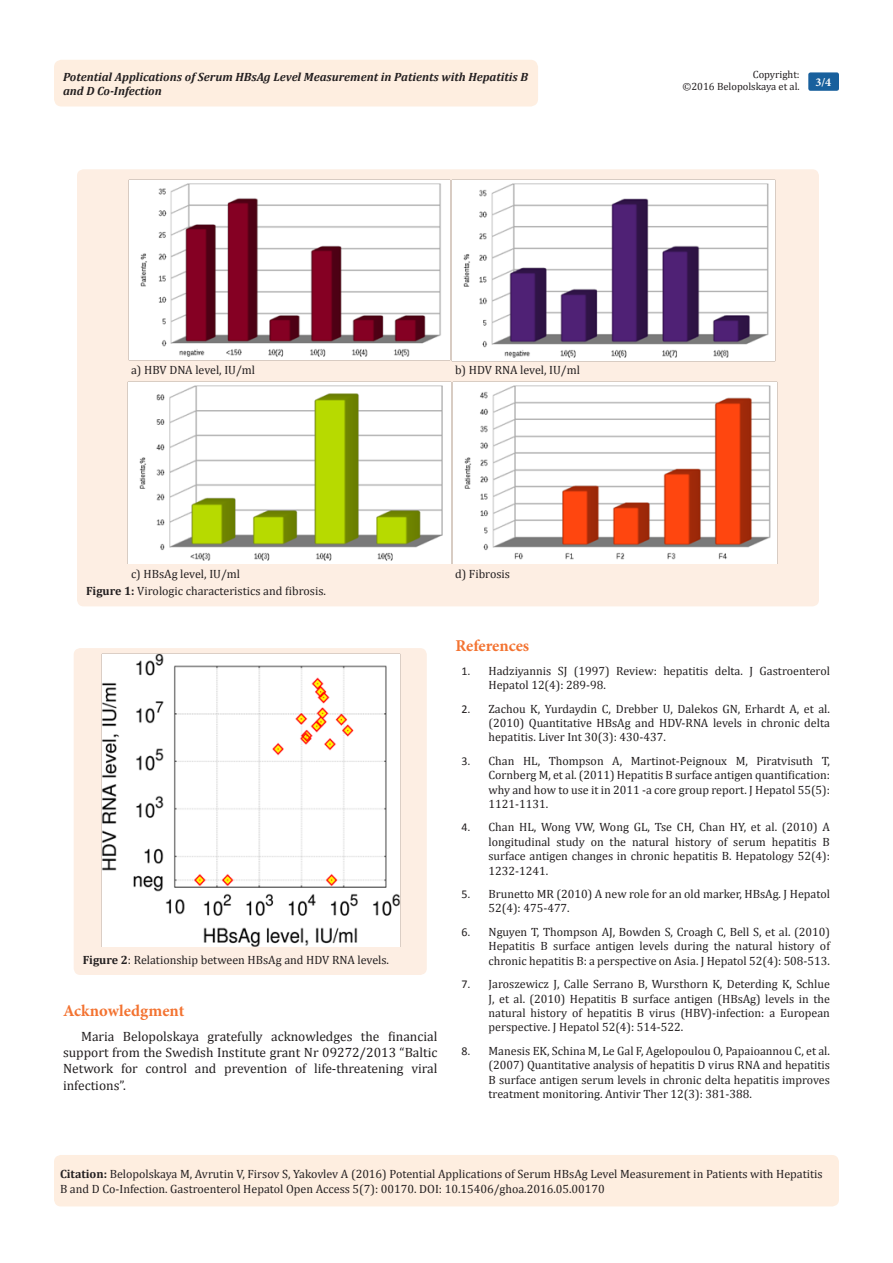
<style>
.page{position:relative;width:893px;height:1263px;background:#fff}
.page>*{position:absolute;margin:0;border:0;box-sizing:border-box;transform-origin:0 0}
.t1{font:700 16.5px "Minion Pro";color:#f37331}
.t2{font:13.5px/16.2px "Cambria";color:#231f20;text-align:justify}
.Citation{font:12px/14.4px "Cambria";color:#231f20;text-align:justify}
.t3{font:italic 700 12px/14.4px "Cambria";color:#231f20}
.t4{font:700 12px "Minion Pro";color:#fff}
.t5{font:10.5px/12.6px "Cambria";color:#231f20;text-align:right}
.s1{font-weight:700}
.s2{font-family:"Calibri"}
</style>
<div class="page">
<div style="left:54px;top:1155px;width:785px;height:51px;background:#feeee0;border-radius:7px"></div>
<div style="left:54px;top:60px;width:484px;height:46px;background:#feeee0;border-radius:8px"></div>
<div style="left:808px;top:72px;width:31px;height:19px;background:#18609d;border-radius:2px"></div>
<div style="left:77px;top:169px;width:742px;height:437px;background:#fdeee3;border-radius:7px"></div>
<img style="left:128px;top:179px;width:322px;height:181px">
<img style="left:451px;top:179px;width:324px;height:183px">
<img style="left:127px;top:381px;width:324px;height:183px">
<img style="left:453px;top:381px;width:324px;height:183px">
<div style="left:74px;top:648px;width:353px;height:327px;background:#fdeee3;border-radius:7px"></div>
<img style="left:101px;top:654px;width:299px;height:293px">
<p class="t5" style="left:682px;top:68px;width:119px">Copyright:<br>©2016 Belopolskaya et al.</p>
<p class="t3" style="left:63px;top:69px;width:466px">Potential Applications of Serum HBsAg Level Measurement in Patients with Hepatitis B and D Co-Infection</p>
<p class="t4" style="left:815px;top:74px;width:17px">3/4</p>
<p class="Citation" style="left:131px;top:363px;width:126px">a) HBV DNA level, IU/ml</p>
<p class="Citation" style="left:455px;top:363px;width:126px">b) HDV RNA level, IU/ml</p>
<p class="Citation" style="left:131px;top:566px;width:111px">c) HBsAg level, IU/ml</p>
<p class="Citation" style="left:455px;top:566px;width:57px">d) Fibrosis</p>
<p class="Citation" style="left:86px;top:584px;width:241px"><span class="s1">Figure 1:</span> Virologic characteristics and fibrosis.</p>
<p class="Citation" style="left:83px;top:952px;width:308px"><span class="s1">Figure 2</span>: Relationship between HBsAg and HDV RNA levels.</p>
<p class="t1" style="left:63px;top:999px;width:123px">Acknowledgment</p>
<p class="t2" style="left:63px;top:1028px;width:376px;text-indent:18px">Maria Belopolskaya gratefully acknowledges the financial support from the Swedish Institute grant Nr 09272/2013 “Baltic Network for control and prevention of life-threatening viral infections”.</p>
<p class="t1" style="left:455px;top:634px;width:75px">References</p>
<p class="Citation" style="left:488px;top:663px;width:343px;text-indent:-27px"><span class="s2">1.</span> Hadziyannis SJ (1997) Review: hepatitis delta. J Gastroenterol<br>Hepatol 12(4): 289-98.</p>
<p class="Citation" style="left:488px;top:701px;width:343px;text-indent:-27px"><span class="s2">2.</span> Zachou K, Yurdaydin C, Drebber U, Dalekos GN, Erhardt A, et al. (2010) Quantitative HBsAg and HDV-RNA levels in chronic delta hepatitis. Liver Int 30(3): 430-437.</p>
<p class="Citation" style="left:488px;top:753px;width:343px;text-indent:-27px"><span class="s2">3.</span> Chan HL, Thompson A, Martinot-Peignoux M, Piratvisuth T, Cornberg M, et al. (2011) Hepatitis B surface antigen quantification: why and how to use it in 2011 -a core group report. J Hepatol 55(5):<br>1121-1131.</p>
<p class="Citation" style="left:488px;top:820px;width:343px;text-indent:-27px"><span class="s2">4.</span> Chan HL, Wong VW, Wong GL, Tse CH, Chan HY, et al. (2010) A longitudinal study on the natural history of serum hepatitis B surface antigen changes in chronic hepatitis B. Hepatology 52(4):<br>1232-1241.</p>
<p class="Citation" style="left:488px;top:887px;width:343px;text-indent:-27px"><span class="s2">5.</span> Brunetto MR (2010) A new role for an old marker, HBsAg. J Hepatol<br>52(4): 475-477.</p>
<p class="Citation" style="left:488px;top:924px;width:343px;text-indent:-27px"><span class="s2">6.</span> Nguyen T, Thompson AJ, Bowden S, Croagh C, Bell S, et al. (2010)<br>Hepatitis B surface antigen levels during the natural history of chronic hepatitis B: a perspective on Asia. J Hepatol 52(4): 508-513.</p>
<p class="Citation" style="left:488px;top:977px;width:343px;text-indent:-27px"><span class="s2">7.</span> Jaroszewicz J, Calle Serrano B, Wursthorn K, Deterding K, Schlue J, et al. (2010) Hepatitis B surface antigen (HBsAg) levels in the natural history of hepatitis B virus (HBV)-infection: a European perspective. J Hepatol 52(4): 514-522.</p>
<p class="Citation" style="left:488px;top:1043px;width:343px;text-indent:-27px"><span class="s2">8.</span> Manesis EK, Schina M, Le Gal F, Agelopoulou O, Papaioannou C, et al. (2007) Quantitative analysis of hepatitis D virus RNA and hepatitis B surface antigen serum levels in chronic delta hepatitis improves treatment monitoring. Antivir Ther 12(3): 381-388.</p>
<p class="Citation" style="left:60px;top:1167px;width:764px"><span class="s1">Citation:</span> Belopolskaya M, Avrutin V, Firsov S, Yakovlev A (2016) Potential Applications of Serum HBsAg Level Measurement in Patients with Hepatitis<br>B and D Co-Infection. Gastroenterol Hepatol Open Access 5(7): 00170. DOI: 10.15406/ghoa.2016.05.00170</p>
</div>
